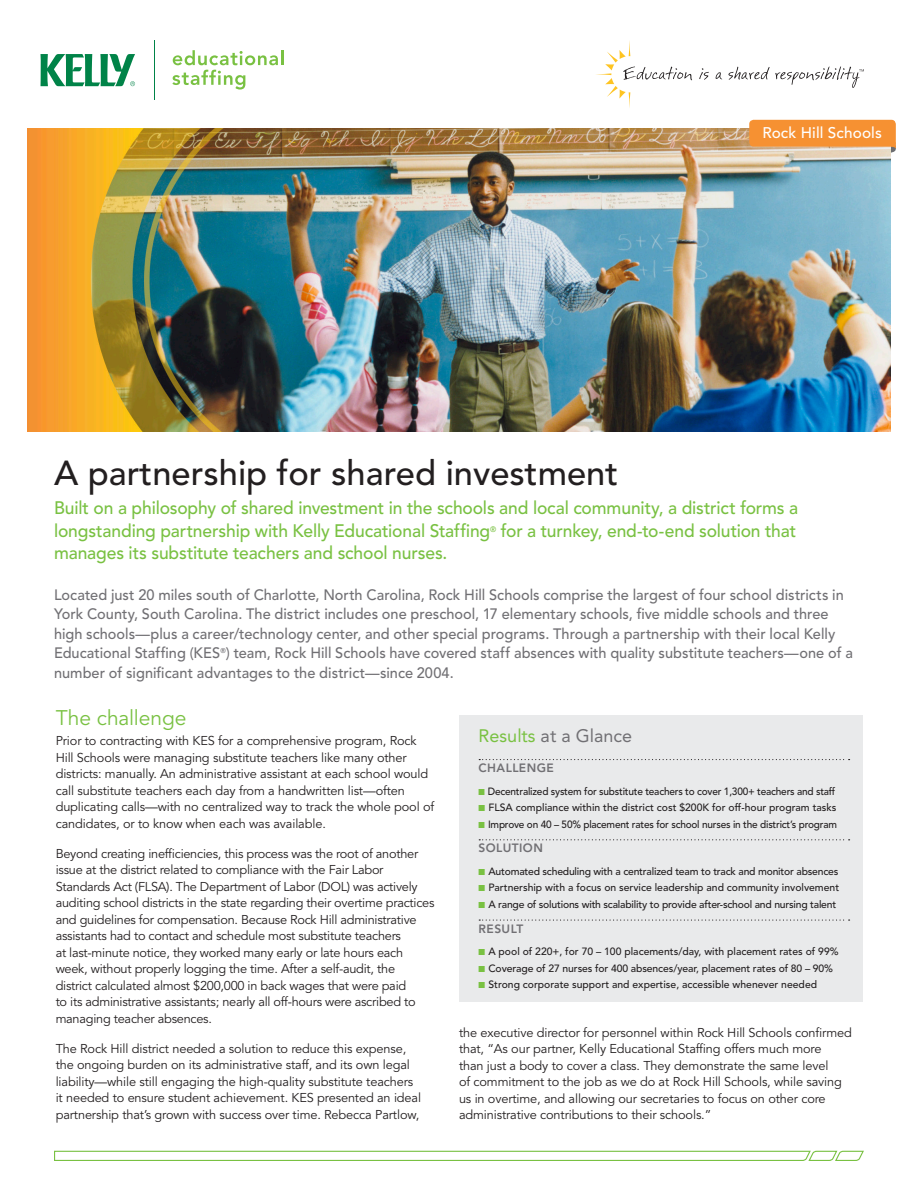
<style>
.page{position:relative;width:918px;height:1188px;background:#fff}
.page>*{position:absolute;margin:0;border:0;box-sizing:border-box;transform-origin:0 0}
.t1{font:500 34.5px "Avenir LT Std";color:#231f20}
.t2{font:21px "Avenir LT Std";letter-spacing:-.005em;color:#79c142}
.List_Body{font:500 18px/22.5px "Avenir LT Std";letter-spacing:-.005em;color:#79c142}
.List_Body_No_Space_8{font:18px "Avenir LT Std";color:#717074}
.t3{font:500 15.3px "Avenir LT Std";letter-spacing:.01em;color:#fff}
.Body_8_75_13_w_space{font:500 15px/19.5px "Avenir LT Std";color:#717074}
.List_Body_8_5_13_5_N{font:12.75px/16.5px "Avenir LT Std";letter-spacing:-.01em;color:#231f20}
.ResultsGlance-Subhea{font:800 12px "Avenir LT Std";letter-spacing:.035em;color:#717074}
.List_Body_No_Space_8-2{font:500 10.5px "Avenir LT Std";letter-spacing:-.01em;color:#231f20}
.List_Body_No_Space_8-3{font:500 10.5px "Avenir LT Std";letter-spacing:-.01em;color:#231f20;scale:.96 1}
.List_Body-2{font:500 7.8px "Avenir LT Std";color:#79c142}
.s1{color:#79c142}
</style>
<div class="page">
<svg style="left:891px;top:145px;width:5px;height:8px"></svg>
<img style="left:27px;top:128px;width:864px;height:304px">
<div style="left:459px;top:715px;width:403px;height:287px;background:#e9eaeb"></div>
<svg style="left:479px;top:759px;width:371px;height:1px"></svg>
<svg style="left:479px;top:839px;width:371px;height:1px"></svg>
<svg style="left:479px;top:920px;width:371px;height:1px"></svg>
<hr style="left:281px;top:50px;width:3px;height:15px;background:#79c142">
<svg style="left:172px;top:50px;width:106px;height:40px"></svg>
<svg style="left:40px;top:54px;width:95px;height:32px"></svg>
<hr style="left:154px;top:41px;width:1px;height:59px;background:#008348">
<svg style="left:596px;top:41px;width:268px;height:67px"></svg>
<div style="left:749px;top:120px;width:147px;height:27px;background:#f69132;border-radius:4px"></div>
<svg style="left:54px;top:1150px;width:810px;height:11px"></svg>
<p class="t1" style="left:54px;top:453px;width:566px">A partnership for shared investment</p>
<p class="t3" style="left:762px;top:124px;width:121px">Rock Hill Schools</p>
<p class="List_Body" style="left:54px;top:497px;width:746px">Built on a philosophy of shared investment in the schools and local community, a district forms a longstanding partnership with Kelly Educational Staffing</p>
<p class="List_Body-2" style="left:490px;top:525px;width:8px">®</p>
<p class="List_Body" style="left:501px;top:520px;width:297px">for a turnkey, end-to-end solution that</p>
<p class="List_Body" style="left:54px;top:542px;width:395px">manages its substitute teachers and school nurses.</p>
<p class="Body_8_75_13_w_space" style="left:54px;top:585px;width:800px">Located just 20 miles south of Charlotte, North Carolina, Rock Hill Schools comprise the largest of four school districts in York County, South Carolina. The district includes one preschool, 17 elementary schools, five middle schools and three high schools—plus a career/technology center, and other special programs. Through a partnership with their local Kelly Educational Staffing (KES<sup>®</sup>) team, Rock Hill Schools have covered staff absences with quality substitute teachers—one of a number of significant advantages to the district—since 2004.</p>
<p class="t2" style="left:56px;top:706px;width:132px">The challenge</p>
<p class="List_Body_8_5_13_5_N" style="left:56px;top:733px;width:380px">Prior to contracting with KES for a comprehensive program, Rock Hill Schools were managing substitute teachers like many other districts: manually. An administrative assistant at each school would call substitute teachers each day from a handwritten list—often duplicating calls—with no centralized way to track the whole pool of candidates, or to know when each was available.</p>
<p class="List_Body_8_5_13_5_N" style="left:56px;top:846px;width:380px">Beyond creating inefficiencies, this process was the root of another issue at the district related to compliance with the Fair Labor Standards Act (FLSA). The Department of Labor (DOL) was actively auditing school districts in the state regarding their overtime practices and guidelines for compensation. Because Rock Hill administrative assistants had to contact and schedule most substitute teachers<br>at last-minute notice, they worked many early or late hours each week, without properly logging the time. After a self-audit, the district calculated almost $200,000 in back wages that were paid<br>to its administrative assistants; nearly all off-hours were ascribed to managing teacher absences.</p>
<p class="List_Body_8_5_13_5_N" style="left:56px;top:1041px;width:367px">The Rock Hill district needed a solution to reduce this expense, the ongoing burden on its administrative staff, and its own legal liability—while still engaging the high-quality substitute teachers it needed to ensure student achievement. KES presented an ideal partnership that’s grown with success over time. Rebecca Partlow,</p>
<p class="List_Body_No_Space_8" style="left:479px;top:725px;width:155px"><span class="s1">Results</span> at a Glance</p>
<p class="ResultsGlance-Subhea" style="left:479px;top:761px;width:77px">CHALLENGE</p>
<p class="List_Body_No_Space_8-3" style="left:479px;top:785px;width:373px"><span class="s1">■</span> Decentralized system for substitute teachers to cover 1,300+ teachers and staff</p>
<p class="List_Body_No_Space_8-2" style="left:479px;top:801px;width:359px"><span class="s1">■</span> FLSA compliance within the district cost $200K for off-hour program tasks</p>
<p class="List_Body_No_Space_8-3" style="left:479px;top:818px;width:375px"><span class="s1">■</span> Improve on 40 – 50% placement rates for school nurses in the district’s program</p>
<p class="ResultsGlance-Subhea" style="left:479px;top:841px;width:66px">SOLUTION</p>
<p class="List_Body_No_Space_8-2" style="left:479px;top:865px;width:361px"><span class="s1">■</span> Automated scheduling with a centralized team to track and monitor absences</p>
<p class="List_Body_No_Space_8-2" style="left:479px;top:882px;width:362px"><span class="s1">■</span> Partnership with a focus on service leadership and community involvement</p>
<p class="List_Body_No_Space_8-2" style="left:479px;top:898px;width:359px"><span class="s1">■</span> A range of solutions with scalability to provide after-school and nursing talent</p>
<p class="ResultsGlance-Subhea" style="left:479px;top:921px;width:46px">RESULT</p>
<p class="List_Body_No_Space_8-2" style="left:479px;top:945px;width:362px"><span class="s1">■</span> A pool of 220+, for 70 – 100 placements/day, with placement rates of 99%</p>
<p class="List_Body_No_Space_8-2" style="left:479px;top:962px;width:356px"><span class="s1">■</span> Coverage of 27 nurses for 400 absences/year, placement rates of 80 – 90%</p>
<p class="List_Body_No_Space_8-2" style="left:479px;top:978px;width:340px"><span class="s1">■</span> Strong corporate support and expertise, accessible whenever needed</p>
<p class="List_Body_8_5_13_5_N" style="left:459px;top:1024px;width:395px">the executive director for personnel within Rock Hill Schools confirmed that, “As our partner, Kelly Educational Staffing offers much more<br>than just a body to cover a class. They demonstrate the same level<br>of commitment to the job as we do at Rock Hill Schools, while saving us in overtime, and allowing our secretaries to focus on other core administrative contributions to their schools.”</p>
</div>
